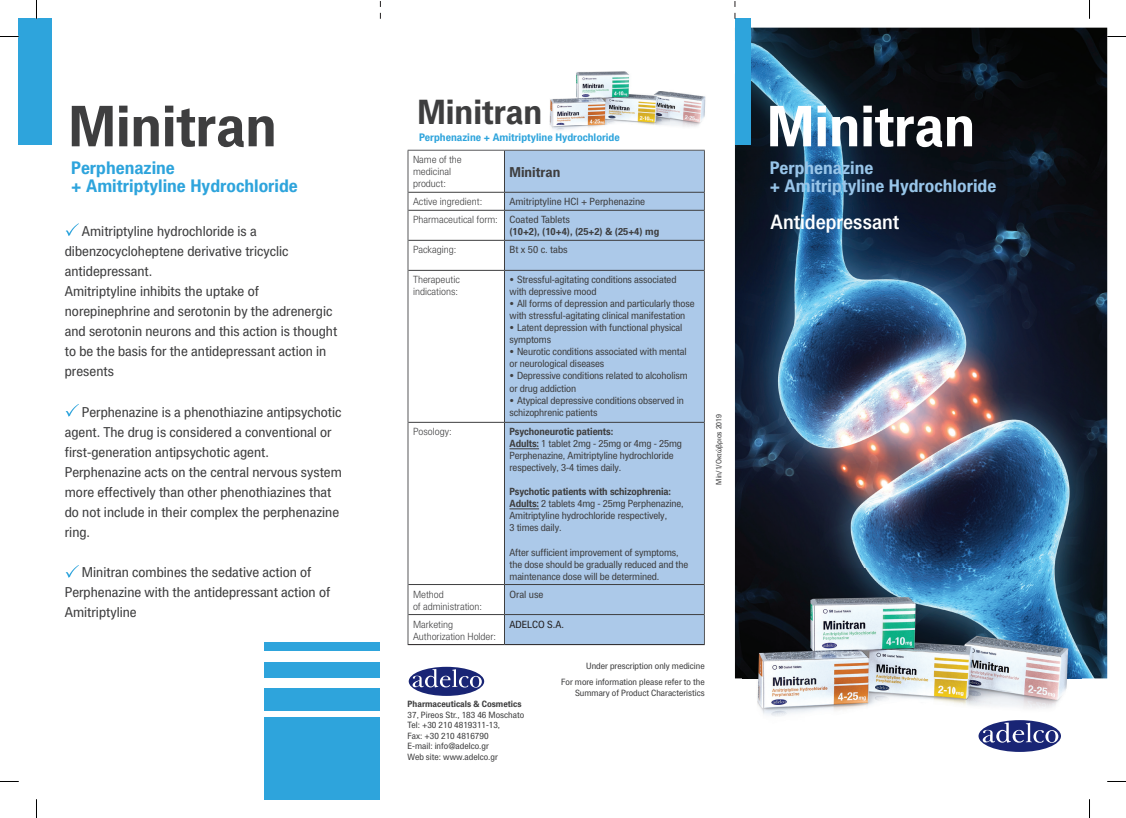
<style>
.page{position:relative;width:1126px;height:818px;background:#fff}
.page>*{position:absolute;margin:0;border:0;box-sizing:border-box;transform-origin:0 0}
.t1{font:700 56.25px "PF Paperback";color:#3e3e3f}
.t2{font:700 56.25px "PF Paperback";color:#fff}
.t3{font:700 33.75px "PF Paperback";color:#3e3e3f}
.t4{font:500 20px "PF Paperback";letter-spacing:-.005em;color:#fff}
.t5{font:700 17.5px/18.8px "PF Paperback";color:#98c5e9}
.t6{font:700 17.5px/18.8px "PF Paperback";color:#2ea4dc}
.t7{font:13.75px/20px "PF Paperback";color:#3e3e3f}
.t8{font:700 13.75px "PF Paperback";color:#3e3e3f}
.t9{font:700 10.5px "PF Paperback";color:#2ea4dc}
.t10{font:10px/12px "PF Paperback";letter-spacing:-.01em;color:#3e3e3f}
.t11{font:300 10px/12px "PF Paperback";color:#3e3e3f}
.t12{font:700 10px "PF Paperback";color:#3e3e3f}
.t13{font:10px "PF Paperback";color:#231f20}
.t14{font:8.75px/10.5px "PF Paperback";color:#3e3e3f;text-align:right}
.t15{font:700 8.75px "PF Paperback";color:#3e3e3f}
.t16{font:7.5px "PF Paperback";color:#3e3e3f}
.s1{font-weight:300}
.s2{font-weight:700}
</style>
<div class="page">
<img style="left:735px;top:28px;width:372px;height:650px">
<img style="left:542px;top:71px;width:164px;height:79px">
<img style="left:742px;top:568px;width:339px;height:184px">
<div style="left:264px;top:716px;width:116px;height:82px;background:#2ea4dc"></div>
<div style="left:264px;top:688px;width:116px;height:22px;background:#2ea4dc"></div>
<div style="left:264px;top:662px;width:116px;height:15px;background:#2ea4dc"></div>
<div style="left:264px;top:642px;width:116px;height:8px;background:#2ea4dc"></div>
<div style="left:734px;top:19px;width:16px;height:126px;background:#2ea4dc"></div>
<div style="left:19px;top:19px;width:33px;height:126px;background:#2ea4dc"></div>
<div style="left:505px;top:151px;width:199px;height:493px;background:#acc9e9"></div>
<hr style="left:504px;top:150px;width:1px;height:42px;background:#3e3e3f">
<hr style="left:408px;top:192px;width:96px;height:1px;background:#3e3e3f">
<hr style="left:504px;top:192px;width:200px;height:1px;background:#3e3e3f">
<svg style="left:504px;top:192px;width:1px;height:18px"></svg>
<hr style="left:408px;top:210px;width:96px;height:1px;background:#3e3e3f">
<hr style="left:504px;top:210px;width:200px;height:1px;background:#3e3e3f">
<hr style="left:504px;top:210px;width:1px;height:30px;background:#3e3e3f">
<hr style="left:408px;top:240px;width:96px;height:1px;background:#3e3e3f">
<hr style="left:504px;top:240px;width:200px;height:1px;background:#3e3e3f">
<hr style="left:504px;top:240px;width:1px;height:30px;background:#3e3e3f">
<hr style="left:408px;top:270px;width:96px;height:1px;background:#3e3e3f">
<hr style="left:504px;top:270px;width:200px;height:1px;background:#3e3e3f">
<hr style="left:504px;top:270px;width:1px;height:152px;background:#3e3e3f">
<hr style="left:408px;top:422px;width:96px;height:1px;background:#3e3e3f">
<hr style="left:504px;top:422px;width:200px;height:1px;background:#3e3e3f">
<hr style="left:504px;top:422px;width:1px;height:162px;background:#3e3e3f">
<hr style="left:408px;top:584px;width:96px;height:1px;background:#3e3e3f">
<hr style="left:504px;top:584px;width:200px;height:1px;background:#3e3e3f">
<hr style="left:504px;top:584px;width:1px;height:30px;background:#3e3e3f">
<hr style="left:408px;top:614px;width:96px;height:1px;background:#3e3e3f">
<hr style="left:504px;top:614px;width:200px;height:1px;background:#3e3e3f">
<hr style="left:504px;top:614px;width:1px;height:30px;background:#3e3e3f">
<hr style="left:407px;top:644px;width:97px;height:1px;background:#231f20">
<hr style="left:504px;top:644px;width:200px;height:1px;background:#231f20">
<hr style="left:407px;top:150px;width:97px;height:1px;background:#57585a">
<hr style="left:407px;top:150px;width:1px;height:42px;background:#57585a">
<hr style="left:504px;top:150px;width:200px;height:1px;background:#57585a">
<hr style="left:704px;top:150px;width:1px;height:42px;background:#57585a">
<svg style="left:407px;top:192px;width:1px;height:18px"></svg>
<svg style="left:704px;top:192px;width:1px;height:18px"></svg>
<hr style="left:407px;top:210px;width:1px;height:30px;background:#57585a">
<hr style="left:704px;top:210px;width:1px;height:30px;background:#57585a">
<hr style="left:407px;top:240px;width:1px;height:30px;background:#57585a">
<hr style="left:704px;top:240px;width:1px;height:30px;background:#57585a">
<hr style="left:407px;top:270px;width:1px;height:152px;background:#57585a">
<hr style="left:704px;top:270px;width:1px;height:152px;background:#57585a">
<hr style="left:407px;top:422px;width:1px;height:162px;background:#57585a">
<hr style="left:704px;top:422px;width:1px;height:162px;background:#57585a">
<hr style="left:407px;top:584px;width:1px;height:30px;background:#57585a">
<hr style="left:704px;top:584px;width:1px;height:30px;background:#57585a">
<hr style="left:407px;top:614px;width:1px;height:30px;background:#57585a">
<hr style="left:704px;top:614px;width:1px;height:30px;background:#57585a">
<hr style="left:509px;top:448px;width:30px;height:1px;background:#3e3e3f">
<hr style="left:509px;top:508px;width:30px;height:1px;background:#3e3e3f">
<div style="left:408px;top:666px;width:76px;height:29px;background:#192575;border-radius:50%"></div>
<svg style="left:412px;top:668px;width:70px;height:19px"></svg>
<svg style="left:978px;top:719px;width:82px;height:32px"></svg>
<svg style="left:982px;top:722px;width:76px;height:20px"></svg>
<svg style="left:66px;top:223px;width:13px;height:13px"></svg>
<svg style="left:66px;top:404px;width:13px;height:12px"></svg>
<svg style="left:66px;top:565px;width:13px;height:12px"></svg>
<svg style="left:380px;top:1px;width:1px;height:18px"></svg>
<svg style="left:734px;top:1px;width:1px;height:18px"></svg>
<svg style="left:0;top:36px;width:19px;height:1px"></svg>
<svg style="left:1107px;top:36px;width:18px;height:1px"></svg>
<svg style="left:36px;top:0;width:1px;height:19px"></svg>
<svg style="left:36px;top:799px;width:1px;height:18px"></svg>
<svg style="left:1089px;top:0;width:1px;height:19px"></svg>
<svg style="left:1089px;top:799px;width:1px;height:18px"></svg>
<h2 class="t3" style="left:417px;top:91px;width:126px">Minitran</h2>
<p class="t9" style="left:419px;top:130px;width:202px">Perphenazine + Amitriptyline Hydrochloride</p>
<h1 class="t1" style="left:69px;top:91px;width:210px">Minitran</h1>
<h1 class="t2" style="left:767px;top:91px;width:210px">Minitran</h1>
<h3 class="t5" style="left:769px;top:157px;width:228px">Perphenazine<br>+ Amitriptyline Hydrochloride</h3>
<p class="t11" style="left:413px;top:153px;width:50px">Name of the medicinal product:</p>
<h3 class="t8" style="left:509px;top:163px;width:52px">Minitran</h3>
<p class="t11" style="left:413px;top:195px;width:71px">Active ingredient:</p>
<h3 class="t6" style="left:71px;top:157px;width:228px">Perphenazine<br>+ Amitriptyline Hydrochloride</h3>
<p class="t10" style="left:413px;top:192px;width:234px;line-height:18px;text-indent:96px">Amitriptyline HCl + Perphenazine<br><span class="s1">Pharmaceutical form:</span> Coated Tablets</p>
<p class="t12" style="left:509px;top:225px;width:151px">(10+2), (10+4), (25+2) &amp; (25+4) mg</p>
<p class="t11" style="left:413px;top:243px;width:45px">Packaging:</p>
<p class="t10" style="left:509px;top:243px;width:60px">Bt x 50 c. tabs</p>
<p class="t11" style="left:413px;top:273px;width:48px">Therapeutic indications:</p>
<p class="t10" style="left:509px;top:273px;width:168px">• Stressful-agitating conditions associated with depressive mood</p>
<p class="t10" style="left:509px;top:297px;width:187px">• All forms of depression and particularly those with stressful-agitating clinical manifestation</p>
<p class="t10" style="left:509px;top:321px;width:174px">• Latent depression with functional physical symptoms</p>
<p class="t10" style="left:509px;top:345px;width:178px">• Neurotic conditions associated with mental or neurological diseases</p>
<p class="t10" style="left:509px;top:369px;width:180px">• Depressive conditions related to alcoholism or drug addiction</p>
<p class="t10" style="left:509px;top:393px;width:176px">• Atypical depressive conditions observed in schizophrenic patients</p>
<p class="t11" style="left:413px;top:425px;width:40px">Posology:</p>
<p class="t10" style="left:509px;top:425px;width:174px"><span class="s2">Psychoneurotic patients:<br>Adults:</span> 1 tablet 2mg - 25mg or 4mg - 25mg Perphenazine, Amitriptyline hydrochloride respectively, 3-4 times daily.</p>
<p class="t10" style="left:509px;top:485px;width:176px"><span class="s2">Psychotic patients with schizophrenia:<br>Adults:</span> 2 tablets 4mg - 25mg Perphenazine, Amitriptyline hydrochloride respectively,<br>3 times daily.</p>
<p class="t10" style="left:509px;top:545px;width:180px">After sufficient improvement of symptoms, the dose should be gradually reduced and the maintenance dose will be determined.</p>
<p class="t11" style="left:413px;top:587px;width:71px">Method<br>of administration:</p>
<p class="t10" style="left:509px;top:587px;width:36px">Oral use</p>
<p class="t11" style="left:413px;top:617px;width:85px">Marketing<br>Authorization Holder:</p>
<p class="t13" style="left:509px;top:617px;width:56px">ADELCO S.A.</p>
<h3 class="t4" style="left:770px;top:210px;width:130px">Antidepressant</h3>
<p class="t7" style="left:65px;top:221px;width:274px;text-indent:17px">Amitriptyline hydrochloride is a dibenzocycloheptene derivative tricyclic antidepressant.<br>Amitriptyline inhibits the uptake of norepinephrine and serotonin by the adrenergic and serotonin neurons and this action is thought to be the basis for the antidepressant action in presents</p>
<p class="t7" style="left:65px;top:401px;width:278px;text-indent:17px">Perphenazine is a phenothiazine antipsychotic agent. The drug is considered a conventional or first-generation antipsychotic agent.<br>Perphenazine acts on the central nervous system more effectively than other phenothiazines that do not include in their complex the perphenazine ring.</p>
<h3 class="t7" style="left:65px;top:561px;width:267px;text-indent:17px">Minitran combines the sedative action of<br>Perphenazine with the antidepressant action of<br>Amitriptyline</h3>
<p class="t16" style="left:714px;top:484px;width:72px;rotate:-90deg">Min/1/Οκτώβριος 2019</p>
<p class="t14" style="left:586px;top:660px;width:120px">Under prescription only medicine</p>
<p class="t15" style="left:407px;top:698px;width:115px">Pharmaceuticals &amp; Cosmetics</p>
<p class="t14" style="left:407px;top:708px;width:118px;text-align:left">37, Pireos Str., 183 46 Moschato<br>Tel: +30 210 4819311-13,<br>Fax: +30 210 4816790<br>E-mail: info@adelco.gr<br>Web site: www.adelco.gr</p>
<p class="t14" style="left:561px;top:676px;width:145px">For more information please refer to the<br>Summary of Product Characteristics</p>
</div>
